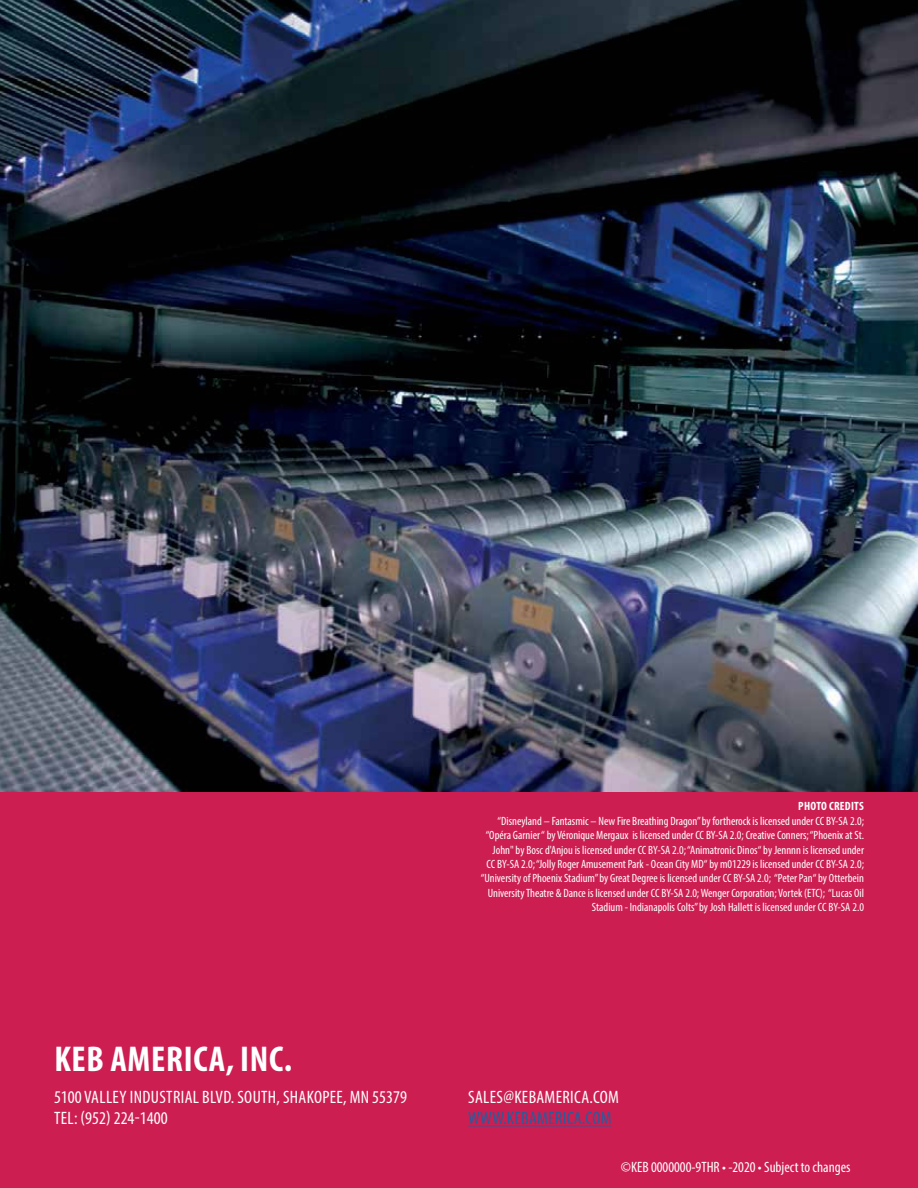
<style>
.page{position:relative;width:918px;height:1188px;background:#fff}
.page>*{position:absolute;margin:0;border:0;box-sizing:border-box;transform-origin:0 0}
.t1{font:700 condensed 36px "Myriad Pro";letter-spacing:.02em;color:#fff}
.t2{font:condensed 18px/21.6px "Myriad Pro";letter-spacing:.02em;color:#fff}
.t3{font:condensed 18px "Myriad Pro";letter-spacing:.02em;color:#215e9e}
.t4{font:condensed 15px "Myriad Pro";color:#fff}
.t5{font:condensed 12px/14.4px "Myriad Pro";color:#fff;text-align:right}
.t6{font:700 condensed 12px "Myriad Pro";letter-spacing:.02em;color:#fff}
</style>
<div class="page">
<img style="left:0;top:0;width:918px;height:792px">
<div style="left:0;top:792px;width:918px;height:396px;background:#cd1e52"></div>
<hr style="left:468px;top:1125px;width:144px;height:1px;background:#215e9e">
<p class="t6" style="left:798px;top:799px;width:67px">PHOTO CREDITS</p>
<p class="t5" style="left:481px;top:814px;width:385px">“Disneyland – Fantasmic – New Fire Breathing Dragon” by fortherock is licensed under CC BY-SA 2.0; “Opéra Garnier “ by Véronique Mergaux is licensed under CC BY-SA 2.0; Creative Conners; “Phoenix at St.<br>John" by Bosc d'Anjou is licensed under CC BY-SA 2.0; “Animatronic Dinos“ by Jennnn is licensed under<br>CC BY-SA 2.0; “Jolly Roger Amusement Park - Ocean City MD“ by m01229 is licensed under CC BY-SA 2.0; “University of Phoenix Stadium” by Great Degree is licensed under CC BY-SA 2.0; “Peter Pan“ by Otterbein University Theatre &amp; Dance is licensed under CC BY-SA 2.0; Wenger Corporation; Vortek (ETC); “Lucas Oil Stadium - Indianapolis Colts” by Josh Hallett is licensed under CC BY-SA 2.0</p>
<h1 class="t1" style="left:54px;top:1037px;width:239px">KEB AMERICA, INC.</h1>
<h2 class="t2" style="left:54px;top:1086px;width:354px">5100 VALLEY INDUSTRIAL BLVD. SOUTH, SHAKOPEE, MN 55379<br>TEL: (952) 224-1400</h2>
<h2 class="t2" style="left:468px;top:1086px;width:152px">SALES@KEBAMERICA.COM</h2>
<h2 class="t3" style="left:468px;top:1107px;width:145px">WWW.KEBAMERICA.COM</h2>
<p class="t4" style="left:621px;top:1158px;width:231px">©KEB 0000000-9THR • -2020 • Subject to changes</p>
</div>
